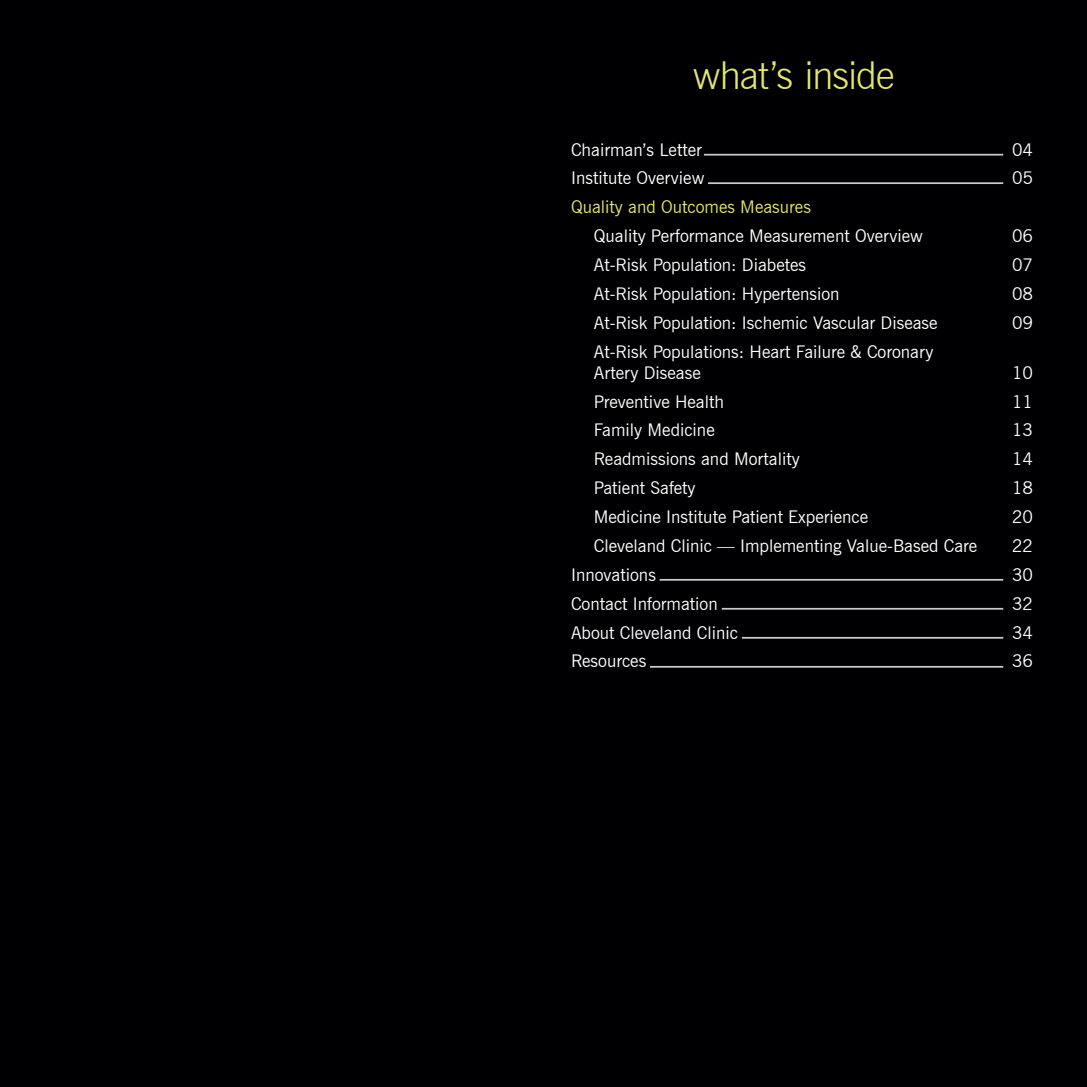
<style>
.page{position:relative;width:1087px;height:1087px;background:#000002}
.page>*{position:absolute;margin:0;border:0;box-sizing:border-box;transform-origin:0 0}
.t1{font:300 38.5px "News Gothic BT";letter-spacing:-.025em;color:#e4e76b}
._07-Table_of_Content{font:17.5px/21px "News Gothic BT";color:#fff}
._07-Table_of_Content-2{font:17.5px "News Gothic BT";color:#e4e76b}
</style>
<div class="page">
<hr style="left:704px;top:154px;width:299px;height:2px;background:#c9cacc">
<hr style="left:708px;top:182px;width:295px;height:2px;background:#c9cacc">
<hr style="left:722px;top:608px;width:281px;height:2px;background:#c9cacc">
<hr style="left:742px;top:637px;width:261px;height:2px;background:#c9cacc">
<hr style="left:650px;top:666px;width:353px;height:2px;background:#c9cacc">
<hr style="left:659px;top:579px;width:344px;height:2px;background:#c9cacc">
<p class="t1" style="left:693px;top:52px;width:203px">what’s inside</p>
<p class="_07-Table_of_Content" style="left:571px;top:139px;width:132px">Chairman’s Letter</p>
<p class="_07-Table_of_Content" style="left:1012px;top:139px;width:23px">04</p>
<p class="_07-Table_of_Content" style="left:571px;top:168px;width:135px">Institute Overview</p>
<p class="_07-Table_of_Content" style="left:1012px;top:168px;width:23px">05</p>
<p class="_07-Table_of_Content-2" style="left:571px;top:196px;width:241px">Quality and Outcomes Measures</p>
<p class="_07-Table_of_Content" style="left:594px;top:225px;width:331px">Quality Performance Measurement Overview</p>
<p class="_07-Table_of_Content" style="left:1012px;top:225px;width:23px">06</p>
<p class="_07-Table_of_Content" style="left:594px;top:254px;width:214px">At-Risk Population: Diabetes</p>
<p class="_07-Table_of_Content" style="left:1012px;top:254px;width:23px">07</p>
<p class="_07-Table_of_Content" style="left:594px;top:283px;width:247px">At-Risk Population: Hypertension</p>
<p class="_07-Table_of_Content" style="left:1012px;top:283px;width:23px">08</p>
<p class="_07-Table_of_Content" style="left:594px;top:312px;width:345px">At-Risk Population: Ischemic Vascular Disease</p>
<p class="_07-Table_of_Content" style="left:1012px;top:312px;width:23px">09</p>
<p class="_07-Table_of_Content" style="left:594px;top:341px;width:341px">At-Risk Populations: Heart Failure &amp; Coronary<br>Artery Disease</p>
<p class="_07-Table_of_Content" style="left:1012px;top:362px;width:23px">10</p>
<p class="_07-Table_of_Content" style="left:594px;top:391px;width:132px">Preventive Health</p>
<p class="_07-Table_of_Content" style="left:1012px;top:391px;width:23px">11</p>
<p class="_07-Table_of_Content" style="left:594px;top:420px;width:122px">Family Medicine</p>
<p class="_07-Table_of_Content" style="left:1012px;top:420px;width:23px">13</p>
<p class="_07-Table_of_Content" style="left:594px;top:448px;width:207px">Readmissions and Mortality</p>
<p class="_07-Table_of_Content" style="left:1012px;top:448px;width:23px">14</p>
<p class="_07-Table_of_Content" style="left:594px;top:477px;width:103px">Patient Safety</p>
<p class="_07-Table_of_Content" style="left:1012px;top:477px;width:23px">18</p>
<p class="_07-Table_of_Content" style="left:594px;top:506px;width:276px">Medicine Institute Patient Experience</p>
<p class="_07-Table_of_Content" style="left:1012px;top:506px;width:23px">20</p>
<p class="_07-Table_of_Content" style="left:594px;top:535px;width:385px">Cleveland Clinic — Implementing Value-Based Care</p>
<p class="_07-Table_of_Content" style="left:1012px;top:535px;width:23px">22</p>
<p class="_07-Table_of_Content" style="left:571px;top:564px;width:86px">Innovations</p>
<p class="_07-Table_of_Content" style="left:1012px;top:564px;width:23px">30</p>
<p class="_07-Table_of_Content" style="left:571px;top:593px;width:148px">Contact Information</p>
<p class="_07-Table_of_Content" style="left:1012px;top:593px;width:23px">32</p>
<p class="_07-Table_of_Content" style="left:571px;top:622px;width:168px">About Cleveland Clinic</p>
<p class="_07-Table_of_Content" style="left:1012px;top:622px;width:23px">34</p>
<p class="_07-Table_of_Content" style="left:571px;top:651px;width:77px">Resources</p>
<p class="_07-Table_of_Content" style="left:1012px;top:651px;width:23px">36</p>
</div>
